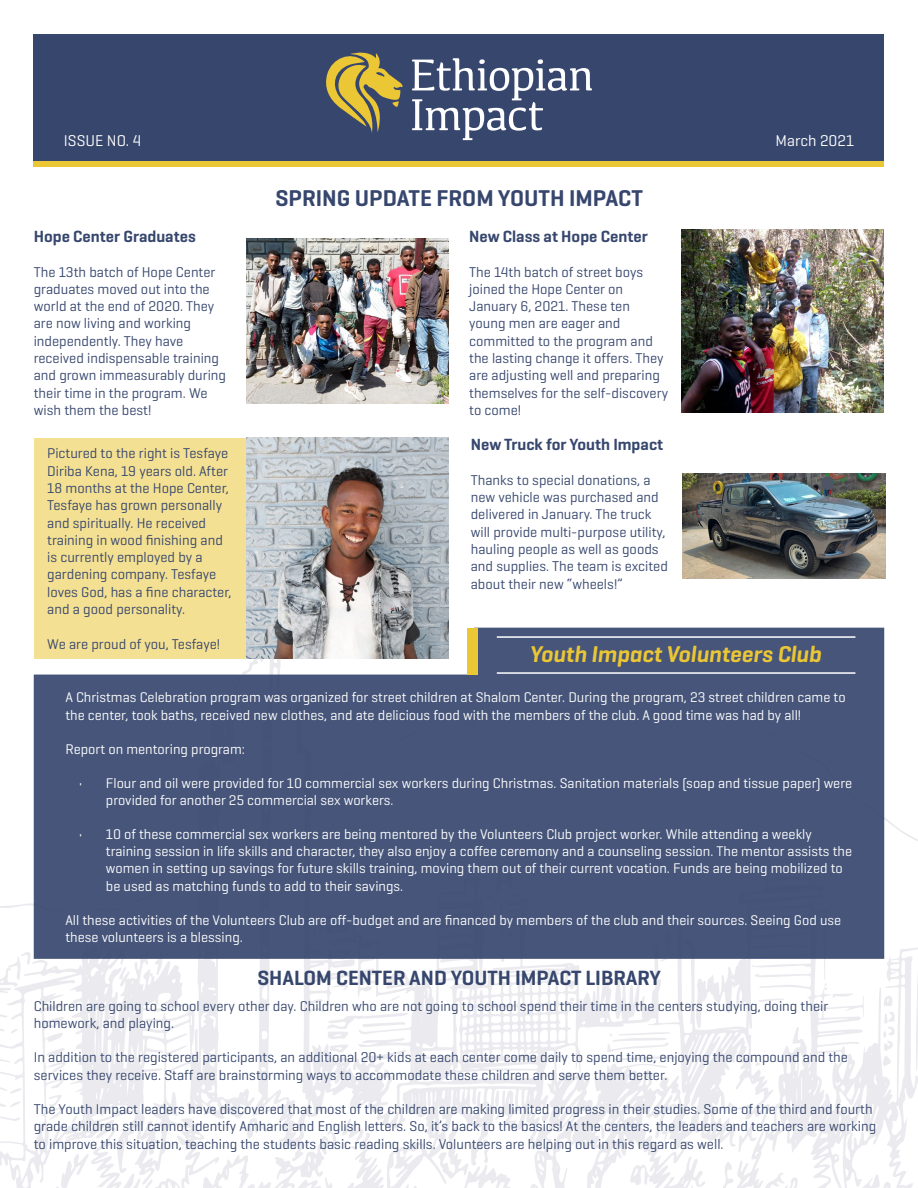
<style>
.page{position:relative;width:918px;height:1188px;background:#fff}
.page>*{position:absolute;margin:0;border:0;box-sizing:border-box;transform-origin:0 0}
.t1{font:600 23.25px "Geogrotesque";color:#36466d}
.t2{font:italic 600 23.25px "Geogrotesque";color:#ebc635}
.t3{font:600 21px "Geogrotesque";color:#36466d}
.t4{font:600 16.5px "Geogrotesque";color:#36466d}
.t5{font:15.9px "Geogrotesque";color:#fff}
.t6{font:14.4px/17.2px "Geogrotesque";color:#36466d}
.t7{font:14.25px/17.1px "Geogrotesque";color:#fff}
</style>
<div class="page">
<div style="left:34px;top:438px;width:414px;height:221px;background:#f4e092"></div>
<svg style="left:0;top:693px;width:323px;height:495px"></svg>
<svg style="left:325px;top:874px;width:593px;height:314px"></svg>
<svg style="left:242px;top:959px;width:164px;height:202px"></svg>
<svg style="left:438px;top:1126px;width:31px;height:53px"></svg>
<svg style="left:0;top:903px;width:34px;height:9px"></svg>
<svg style="left:884px;top:749px;width:34px;height:121px"></svg>
<svg style="left:327px;top:1013px;width:82px;height:41px"></svg>
<svg style="left:155px;top:959px;width:8px;height:17px"></svg>
<svg style="left:0;top:1113px;width:21px;height:9px"></svg>
<svg style="left:194px;top:1029px;width:4px;height:31px"></svg>
<svg style="left:0;top:1011px;width:8px;height:7px"></svg>
<svg style="left:0;top:951px;width:31px;height:36px"></svg>
<svg style="left:542px;top:1112px;width:8px;height:9px"></svg>
<svg style="left:0;top:1055px;width:11px;height:8px"></svg>
<svg style="left:495px;top:1090px;width:4px;height:17px"></svg>
<svg style="left:246px;top:1118px;width:28px;height:20px"></svg>
<svg style="left:0;top:1025px;width:5px;height:6px"></svg>
<svg style="left:483px;top:1150px;width:5px;height:13px"></svg>
<svg style="left:119px;top:967px;width:7px;height:13px"></svg>
<svg style="left:331px;top:984px;width:18px;height:6px"></svg>
<svg style="left:0;top:1084px;width:22px;height:10px"></svg>
<svg style="left:10px;top:1101px;width:11px;height:6px"></svg>
<svg style="left:883px;top:996px;width:12px;height:70px"></svg>
<svg style="left:391px;top:996px;width:9px;height:5px"></svg>
<svg style="left:11px;top:1029px;width:7px;height:5px"></svg>
<svg style="left:327px;top:1118px;width:37px;height:32px"></svg>
<svg style="left:660px;top:959px;width:8px;height:3px"></svg>
<svg style="left:547px;top:1073px;width:3px;height:4px"></svg>
<svg style="left:824px;top:984px;width:30px;height:14px"></svg>
<svg style="left:46px;top:1032px;width:17px;height:10px"></svg>
<svg style="left:47px;top:1048px;width:19px;height:24px"></svg>
<svg style="left:49px;top:1095px;width:13px;height:12px"></svg>
<svg style="left:72px;top:1115px;width:5px;height:8px"></svg>
<svg style="left:113px;top:1110px;width:11px;height:5px"></svg>
<svg style="left:661px;top:1157px;width:45px;height:31px"></svg>
<svg style="left:719px;top:1161px;width:32px;height:27px"></svg>
<svg style="left:630px;top:1164px;width:23px;height:21px"></svg>
<svg style="left:738px;top:1122px;width:19px;height:30px"></svg>
<svg style="left:755px;top:1062px;width:6px;height:4px"></svg>
<svg style="left:758px;top:999px;width:26px;height:10px"></svg>
<svg style="left:607px;top:1032px;width:68px;height:28px"></svg>
<svg style="left:782px;top:1177px;width:21px;height:11px"></svg>
<svg style="left:661px;top:1130px;width:7px;height:11px"></svg>
<svg style="left:570px;top:997px;width:5px;height:5px"></svg>
<div style="left:34px;top:34px;width:850px;height:128px;background:#36466d"></div>
<svg style="left:412px;top:58px;width:180px;height:82px"></svg>
<svg style="left:326px;top:52px;width:77px;height:81px"></svg>
<div style="left:34px;top:162px;width:850px;height:5px;background:#ebc635"></div>
<div style="left:34px;top:628px;width:850px;height:331px;background:#465579"></div>
<img style="left:246px;top:239px;width:202px;height:164px">
<img style="left:246px;top:438px;width:203px;height:221px">
<img style="left:682px;top:230px;width:202px;height:183px">
<img style="left:683px;top:474px;width:202px;height:105px">
<hr style="left:497px;top:672px;width:358px;height:2px;background:#fff">
<hr style="left:497px;top:636px;width:358px;height:2px;background:#fff">
<div style="left:467px;top:628px;width:11px;height:47px;background:#ebc635"></div>
<p class="t5" style="left:64px;top:131px;width:79px">ISSUE NO. 4</p>
<p class="t5" style="left:776px;top:131px;width:80px">March 2021</p>
<p class="t1" style="left:275px;top:183px;width:369px">SPRING UPDATE FROM YOUTH IMPACT</p>
<p class="t4" style="left:34px;top:226px;width:164px">Hope Center Graduates</p>
<p class="t6" style="left:34px;top:263px;width:194px">The 13th batch of Hope Center graduates moved out into the world at the end of 2020. They are now living and working independently. They have received indispensable training and grown immeasurably during their time in the program. We wish them the best!</p>
<p class="t4" style="left:469px;top:226px;width:180px">New Class at Hope Center</p>
<p class="t6" style="left:469px;top:263px;width:200px">The 14th batch of street boys joined the Hope Center on<br>January 6, 2021. These ten young men are eager and committed to the program and the lasting change it offers. They are adjusting well and preparing themselves for the self-discovery to come!</p>
<p class="t4" style="left:471px;top:434px;width:194px">New Truck for Youth Impact</p>
<p class="t6" style="left:471px;top:471px;width:199px">Thanks to special donations, a new vehicle was purchased and delivered in January. The truck will provide multi-purpose utility, hauling people as well as goods and supplies. The team is excited about their new “wheels!”</p>
<p class="t6" style="left:47px;top:445px;width:186px">Pictured to the right is Tesfaye<br>Diriba Kena, 19 years old. After<br>18 months at the Hope Center,<br>Tesfaye has grown personally and spiritually. He received training in wood finishing and is currently employed by a gardening company. Tesfaye loves God, has a fine character, and a good personality.</p>
<p class="t6" style="left:47px;top:635px;width:174px">We are proud of you, Tesfaye!</p>
<p class="t2" style="left:530px;top:640px;width:293px">Youth Impact Volunteers Club</p>
<p class="t7" style="left:65px;top:689px;width:782px">A Christmas Celebration program was organized for street children at Shalom Center. During the program, 23 street children came to the center, took baths, received new clothes, and ate delicious food with the members of the club. A good time was had by all!</p>
<p class="t7" style="left:65px;top:740px;width:181px">Report on mentoring program:</p>
<p class="t7" style="left:106px;top:774px;width:748px;text-indent:-27px">• Flour and oil were provided for 10 commercial sex workers during Christmas. Sanitation materials (soap and tissue paper) were provided for another 25 commercial sex workers.</p>
<p class="t7" style="left:106px;top:825px;width:748px;text-indent:-27px">• 10 of these commercial sex workers are being mentored by the Volunteers Club project worker. While attending a weekly training session in life skills and character, they also enjoy a coffee ceremony and a counseling session. The mentor assists the women in setting up savings for future skills training, moving them out of their current vocation. Funds are being mobilized to be used as matching funds to add to their savings.</p>
<p class="t7" style="left:65px;top:911px;width:777px">All these activities of the Volunteers Club are off-budget and are financed by members of the club and their sources. Seeing God use these volunteers is a blessing.</p>
<p class="t3" style="left:257px;top:965px;width:405px">SHALOM CENTER AND YOUTH IMPACT LIBRARY</p>
<p class="t6" style="left:34px;top:997px;width:796px">Children are going to school every other day. Children who are not going to school spend their time in the centers studying, doing their homework, and playing.</p>
<p class="t6" style="left:34px;top:1048px;width:816px">In addition to the registered participants, an additional 20+ kids at each center come daily to spend time, enjoying the compound and the services they receive. Staff are brainstorming ways to accommodate these children and serve them better.</p>
<p class="t6" style="left:34px;top:1100px;width:844px">The Youth Impact leaders have discovered that most of the children are making limited progress in their studies. Some of the third and fourth grade children still cannot identify Amharic and English letters. So, it’s back to the basics! At the centers, the leaders and teachers are working to improve this situation, teaching the students basic reading skills. Volunteers are helping out in this regard as well.</p>
</div>
